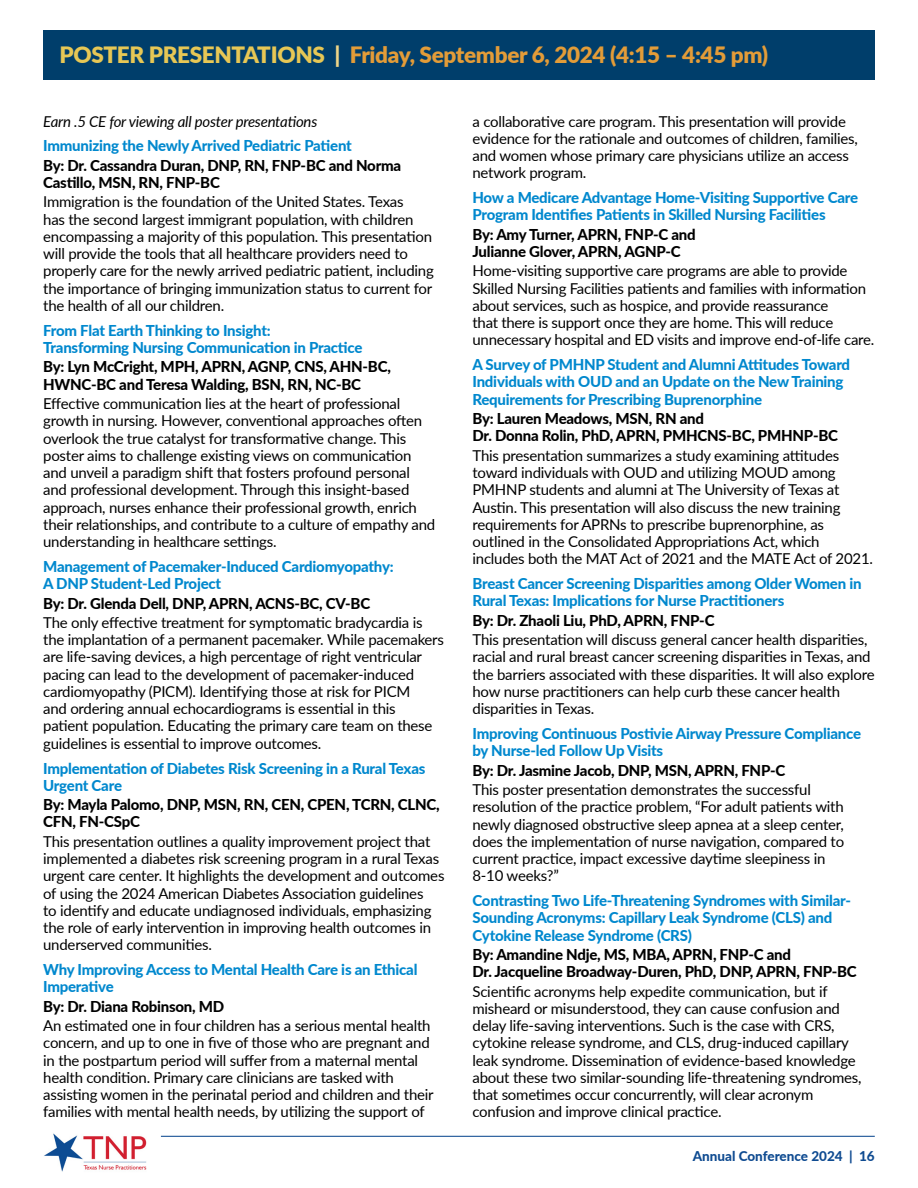
<style>
.page{position:relative;width:918px;height:1188px;background:#fff}
.page>*{position:absolute;margin:0;border:0;box-sizing:border-box;transform-origin:0 0}
.t1{font:900 22.5px "Lato";letter-spacing:-.015em;color:#e39c38}
.t2{font:15px/17.2px "Lato";letter-spacing:-.015em;color:#000}
.t3{font:800 15px/17.2px "Lato";letter-spacing:-.015em;color:#0088ce}
.t4{font:800 15px/17.2px "Lato";letter-spacing:-.015em;color:#000}
.t5{font:italic 15px "Lato";letter-spacing:-.015em;color:#000}
.t6{font:800 13.5px "Lato";color:#0f4b91}
.s1{color:#e7c755}
.s2{color:#eed588}
</style>
<div class="page">
<img style="left:44px;top:1133px;width:102px;height:39px">
<hr style="left:161px;top:1136px;width:714px;height:1px;background:#0f4b91">
<div style="left:43px;top:30px;width:832px;height:50px;background:#003e6b"></div>
<h1 class="t1" style="left:59px;top:38px;width:710px"><span class="s1">POSTER PRESENTATIONS</span> <span class="s2">|</span> Friday, September 6, 2024 (4:15 – 4:45 pm)</h1>
<p class="t5" style="left:43px;top:110px;width:276px">Earn .5 CE for viewing all poster presentations</p>
<p class="t3" style="left:43px;top:137px;width:310px">Immunizing the Newly Arrived Pediatric Patient</p>
<p class="t4" style="left:43px;top:156px;width:360px">By: Dr. Cassandra Duran, DNP, RN, FNP-BC and Norma<br>Castillo, MSN, RN, FNP-BC</p>
<p class="t2" style="left:43px;top:193px;width:392px">Immigration is the foundation of the United States. Texas<br>has the second largest immigrant population, with children encompassing a majority of this population. This presentation will provide the tools that all healthcare providers need to properly care for the newly arrived pediatric patient, including the importance of bringing immunization status to current for the health of all our children.</p>
<p class="t3" style="left:43px;top:321px;width:321px">From Flat Earth Thinking to Insight:<br>Transforming Nursing Communication in Practice</p>
<p class="t4" style="left:43px;top:358px;width:349px">By: Lyn McCright, MPH, APRN, AGNP, CNS, AHN-BC,<br>HWNC-BC and Teresa Walding, BSN, RN, NC-BC</p>
<p class="t2" style="left:43px;top:394px;width:394px">Effective communication lies at the heart of professional growth in nursing. However, conventional approaches often overlook the true catalyst for transformative change. This poster aims to challenge existing views on communication and unveil a paradigm shift that fosters profound personal and professional development. Through this insight-based approach, nurses enhance their professional growth, enrich their relationships, and contribute to a culture of empathy and understanding in healthcare settings.</p>
<p class="t3" style="left:43px;top:557px;width:352px">Management of Pacemaker-Induced Cardiomyopathy:<br>A DNP Student-Led Project</p>
<p class="t4" style="left:43px;top:594px;width:329px">By: Dr. Glenda Dell, DNP, APRN, ACNS-BC, CV-BC</p>
<p class="t2" style="left:43px;top:613px;width:402px">The only effective treatment for symptomatic bradycardia is the implantation of a permanent pacemaker. While pacemakers are life-saving devices, a high percentage of right ventricular pacing can lead to the development of pacemaker-induced cardiomyopathy (PICM). Identifying those at risk for PICM<br>and ordering annual echocardiograms is essential in this patient population. Educating the primary care team on these guidelines is essential to improve outcomes.</p>
<p class="t3" style="left:43px;top:759px;width:384px">Implementation of Diabetes Risk Screening in a Rural Texas<br>Urgent Care</p>
<p class="t4" style="left:43px;top:795px;width:398px">By: Mayla Palomo, DNP, MSN, RN, CEN, CPEN, TCRN, CLNC,<br>CFN, FN-CSpC</p>
<p class="t2" style="left:43px;top:832px;width:403px">This presentation outlines a quality improvement project that implemented a diabetes risk screening program in a rural Texas urgent care center. It highlights the development and outcomes of using the 2024 American Diabetes Association guidelines<br>to identify and educate undiagnosed individuals, emphasizing the role of early intervention in improving health outcomes in underserved communities.</p>
<p class="t3" style="left:43px;top:960px;width:376px">Why Improving Access to Mental Health Care is an Ethical<br>Imperative</p>
<p class="t4" style="left:43px;top:997px;width:183px">By: Dr. Diana Robinson, MD</p>
<p class="t2" style="left:43px;top:1016px;width:392px">An estimated one in four children has a serious mental health concern, and up to one in five of those who are pregnant and in the postpartum period will suffer from a maternal mental health condition. Primary care clinicians are tasked with assisting women in the perinatal period and children and their families with mental health needs, by utilizing the support of</p>
<p class="t2" style="left:472px;top:112px;width:387px">a collaborative care program. This presentation will provide evidence for the rationale and outcomes of children, families, and women whose primary care physicians utilize an access network program.</p>
<p class="t3" style="left:472px;top:188px;width:387px">How a Medicare Advantage Home-Visiting Supportive Care<br>Program Identifies Patients in Skilled Nursing Facilities</p>
<p class="t4" style="left:472px;top:225px;width:225px">By: Amy Turner, APRN, FNP-C and<br>Julianne Glover, APRN, AGNP-C</p>
<p class="t2" style="left:472px;top:262px;width:403px">Home-visiting supportive care programs are able to provide Skilled Nursing Facilities patients and families with information about services, such as hospice, and provide reassurance<br>that there is support once they are home. This will reduce unnecessary hospital and ED visits and improve end-of-life care.</p>
<p class="t3" style="left:472px;top:356px;width:379px">A Survey of PMHNP Student and Alumni Attitudes Toward<br>Individuals with OUD and an Update on the New Training<br>Requirements for Prescribing Buprenorphine</p>
<p class="t4" style="left:472px;top:409px;width:367px">By: Lauren Meadows, MSN, RN and<br>Dr. Donna Rolin, PhD, APRN, PMHCNS-BC, PMHNP-BC</p>
<p class="t2" style="left:472px;top:446px;width:402px">This presentation summarizes a study examining attitudes toward individuals with OUD and utilizing MOUD among PMHNP students and alumni at The University of Texas at Austin. This presentation will also discuss the new training requirements for APRNs to prescribe buprenorphine, as outlined in the Consolidated Appropriations Act, which includes both the MAT Act of 2021 and the MATE Act of 2021.</p>
<p class="t3" style="left:472px;top:574px;width:391px">Breast Cancer Screening Disparities among Older Women in<br>Rural Texas: Implications for Nurse Practitioners</p>
<p class="t4" style="left:472px;top:611px;width:244px">By: Dr. Zhaoli Liu, PhD, APRN, FNP-C</p>
<p class="t2" style="left:472px;top:630px;width:404px">This presentation will discuss general cancer health disparities, racial and rural breast cancer screening disparities in Texas, and the barriers associated with these disparities. It will also explore how nurse practitioners can help curb these cancer health disparities in Texas.</p>
<p class="t3" style="left:472px;top:724px;width:390px">Improving Continuous Postivie Airway Pressure Compliance by Nurse-led Follow Up Visits</p>
<p class="t4" style="left:472px;top:761px;width:314px">By: Dr. Jasmine Jacob, DNP, MSN, APRN, FNP-C</p>
<p class="t2" style="left:472px;top:780px;width:373px">This poster presentation demonstrates the successful resolution of the practice problem, “For adult patients with newly diagnosed obstructive sleep apnea at a sleep center, does the implementation of nurse navigation, compared to current practice, impact excessive daytime sleepiness in 8-10 weeks?”</p>
<p class="t3" style="left:472px;top:891px;width:380px">Contrasting Two Life-Threatening Syndromes with Similar-<br>Sounding Acronyms: Capillary Leak Syndrome (CLS) and<br>Cytokine Release Syndrome (CRS)</p>
<p class="t4" style="left:472px;top:945px;width:386px">By: Amandine Ndje, MS, MBA, APRN, FNP-C and<br>Dr. Jacqueline Broadway-Duren, PhD, DNP, APRN, FNP-BC</p>
<p class="t2" style="left:472px;top:982px;width:391px">Scientific acronyms help expedite communication, but if misheard or misunderstood, they can cause confusion and delay life-saving interventions. Such is the case with CRS, cytokine release syndrome, and CLS, drug-induced capillary leak syndrome. Dissemination of evidence-based knowledge about these two similar-sounding life-threatening syndromes, that sometimes occur concurrently, will clear acronym confusion and improve clinical practice.</p>
<p class="t6" style="left:693px;top:1146px;width:184px">Annual Conference 2024 | 16</p>
</div>
